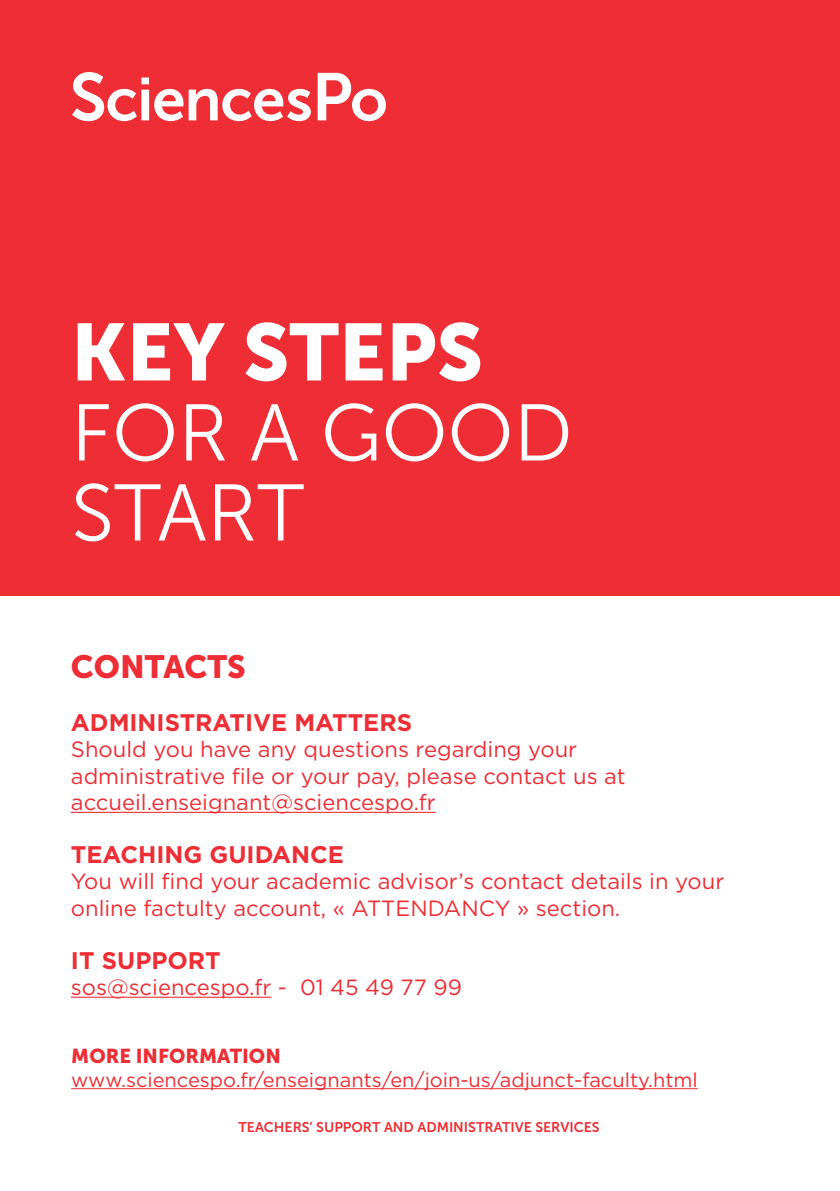
<style>
.page{position:relative;width:840px;height:1191px;background:#fff}
.page>*{position:absolute;margin:0;border:0;box-sizing:border-box;transform-origin:0 0}
.t1{font:80px/80px "Museo Sans 300";color:#fff}
.t2{font:80px "Museo Sans 900";color:#fff}
.t3{font:32px "Museo Sans 900";color:#ee2d34}
.t4{font:700 24px "Gotham";color:#ee2d34}
.t5{font:22px/26.4px "Gotham";color:#ee2d34}
.t6{font:20px "Gotham";color:#ee2d34}
.t7{font:20px "Museo Sans 900";color:#ee2d34}
.t8{font:14px "Museo Sans 700";color:#ee2d34}
</style>
<div class="page">
<div style="left:0;top:0;width:839px;height:595px;background:#ee2d34"></div>
<svg style="left:72px;top:72px;width:239px;height:49px"></svg>
<svg style="left:317px;top:73px;width:69px;height:48px"></svg>
<hr style="left:71px;top:812px;width:364px;height:1px;background:#ee2d34">
<hr style="left:71px;top:996px;width:200px;height:1px;background:#ee2d34">
<hr style="left:71px;top:1088px;width:626px;height:1px;background:#ee2d34">
<h1 class="t2" style="left:71px;top:307px;width:413px">KEY STEPS</h1>
<h1 class="t1" style="left:71px;top:393px;width:503px">FOR A GOOD<br>START</h1>
<h2 class="t3" style="left:71px;top:648px;width:176px">CONTACTS</h2>
<p class="t4" style="left:71px;top:706px;width:342px">ADMINISTRATIVE MATTERS</p>
<p class="t5" style="left:71px;top:736px;width:556px">Should you have any questions regarding your administrative file or your pay, please contact us at accueil.enseignant@sciencespo.fr</p>
<p class="t4" style="left:71px;top:838px;width:274px">TEACHING GUIDANCE</p>
<p class="t5" style="left:71px;top:868px;width:654px">You will find your academic advisor’s contact details in your online factulty account, « ATTENDANCY » section.</p>
<p class="t4" style="left:71px;top:944px;width:151px">IT SUPPORT</p>
<p class="t5" style="left:71px;top:973px;width:392px">sos@sciencespo.fr - 01 45 49 77 99</p>
<p class="t7" style="left:71px;top:1044px;width:211px">MORE INFORMATION</p>
<p class="t6" style="left:71px;top:1066px;width:627px">www.sciencespo.fr/enseignants/en/join-us/adjunct-faculty.html</p>
<p class="t8" style="left:238px;top:1119px;width:362px">TEACHERS’ SUPPORT AND ADMINISTRATIVE SERVICES</p>
</div>
